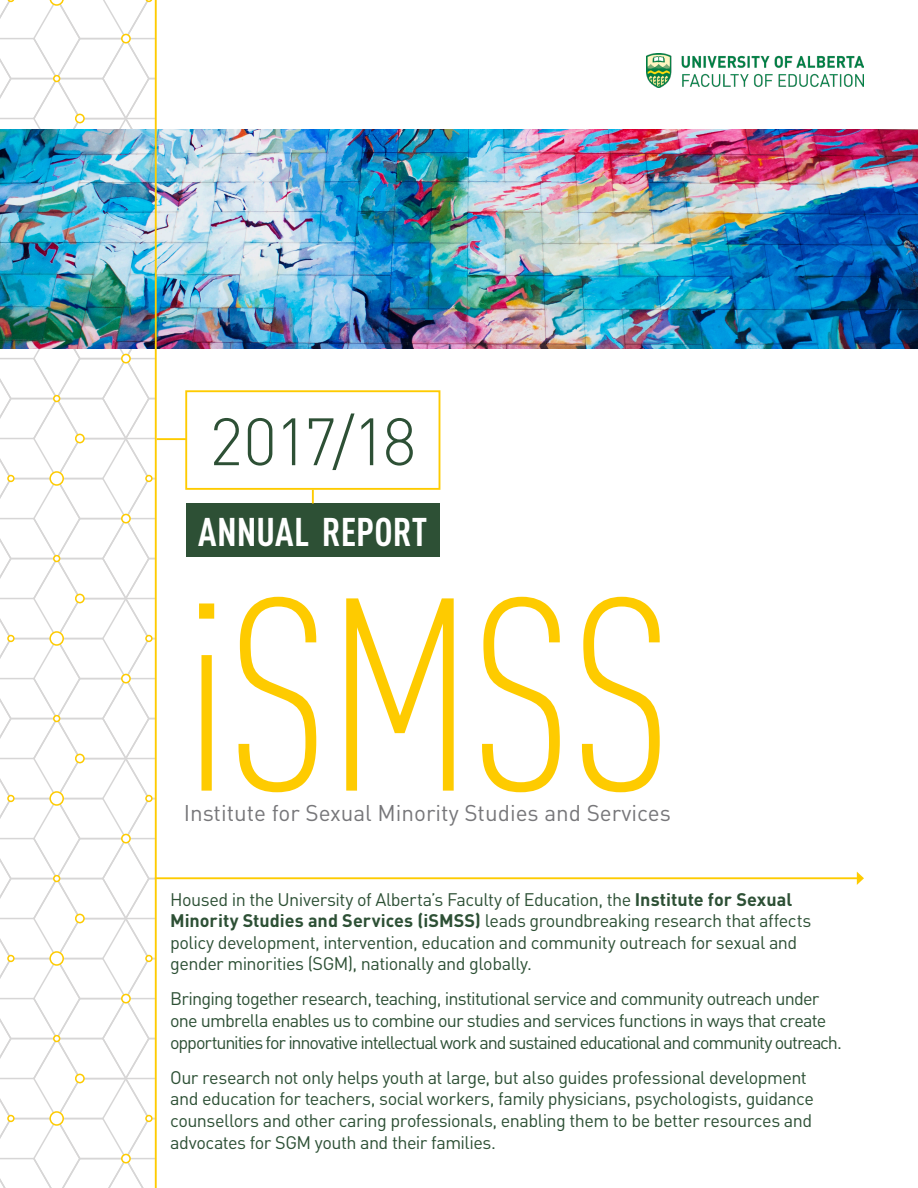
<style>
.page{position:relative;width:918px;height:1188px;background:#fff}
.page>*{position:absolute;margin:0;border:0;box-sizing:border-box;transform-origin:0 0}
.t1{font:300 condensed 270px "DIN Pro";letter-spacing:-.01em;color:#fecb00}
.t2{font:300 65.85px "DIN Pro";letter-spacing:-.045em;color:#2d5035}
.t3{font:700 condensed 39.45px "DIN Pro";color:#fff}
.t4{font:22.5px "DIN Pro";color:#77777a}
.t5{font:18px/21.6px "DIN Pro";letter-spacing:-.03em;color:#2d5035}
.s1{font-weight:700}
</style>
<div class="page">
<svg style="left:0;top:0;width:155px;height:1188px"></svg>
<img style="left:0;top:129px;width:918px;height:219px">
<div style="left:186px;top:504px;width:253px;height:53px;background:#2d5035"></div>
<svg style="left:312px;top:490px;width:2px;height:14px"></svg>
<div style="left:185px;top:390px;width:255px;height:100px;border:2px solid #fecb00"></div>
<hr style="left:157px;top:438px;width:29px;height:2px;background:#fecb00">
<img style="left:646px;top:54px;width:218px;height:33px">
<hr style="left:155px;top:877px;width:703px;height:2px;background:#fecb00">
<svg style="left:857px;top:872px;width:7px;height:13px"></svg>
<hr style="left:155px;top:0;width:2px;height:1188px;background:#fecb00">
<p class="t2" style="left:209px;top:391px;width:209px">2017/18</p>
<p class="t3" style="left:198px;top:502px;width:231px">ANNUAL REPORT</p>
<p class="t1" style="left:184px;top:505px;width:491px">iSMSS</p>
<p class="t4" style="left:184px;top:795px;width:489px">Institute for Sexual Minority Studies and Services</p>
<p class="t5" style="left:170px;top:886px;width:643px">Housed in the University of Alberta’s Faculty of Education, the <span class="s1">Institute for Sexual Minority Studies and Services (iSMSS)</span> leads groundbreaking research that affects policy development, intervention, education and community outreach for sexual and gender minorities (SGM), nationally and globally.</p>
<p class="t5" style="left:170px;top:986px;width:673px">Bringing together research, teaching, institutional service and community outreach under one umbrella enables us to combine our studies and services functions in ways that create opportunities for innovative intellectual work and sustained educational and community outreach.</p>
<p class="t5" style="left:170px;top:1065px;width:645px">Our research not only helps youth at large, but also guides professional development and education for teachers, social workers, family physicians, psychologists, guidance counsellors and other caring professionals, enabling them to be better resources and advocates for SGM youth and their families.</p>
</div>
